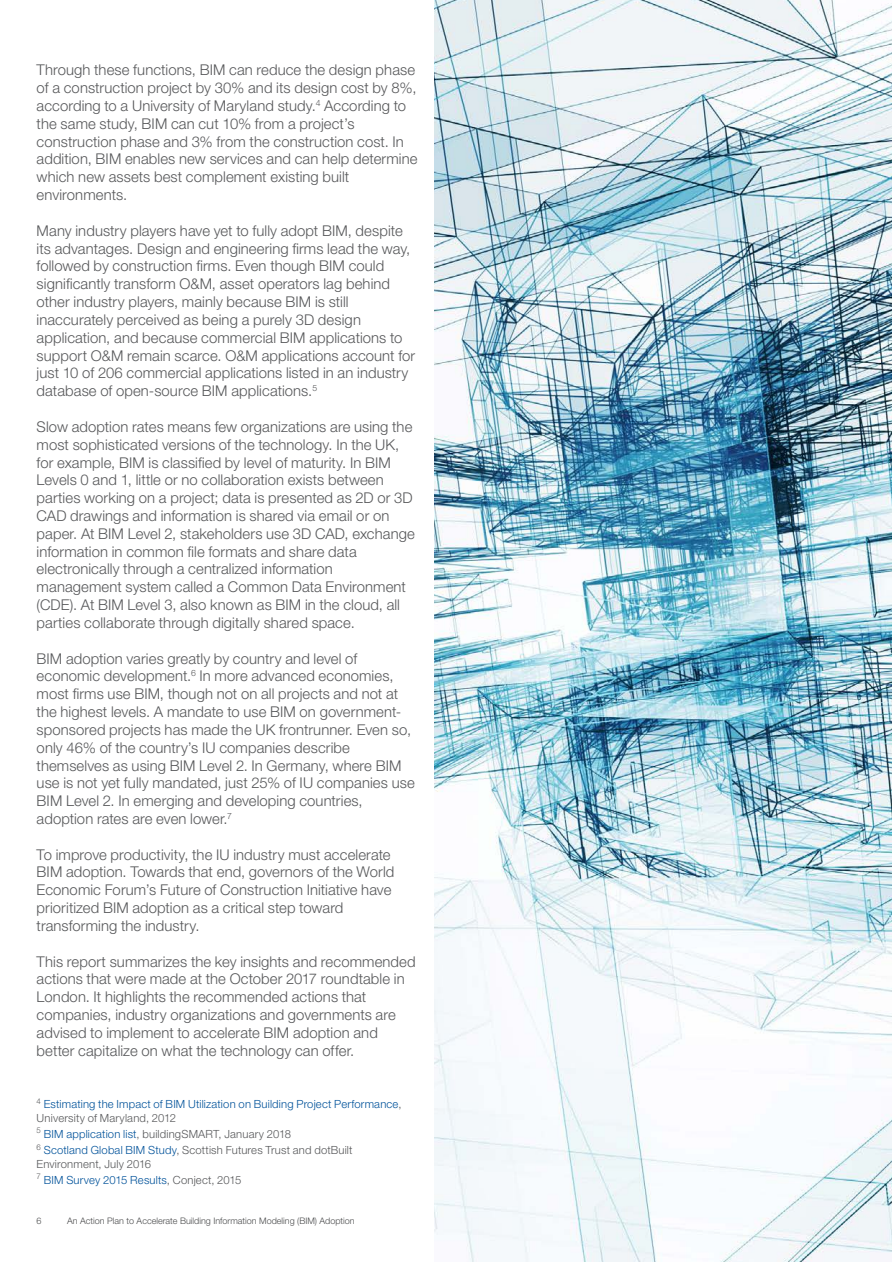
<style>
.page{position:relative;width:893px;height:1262px;background:#fff}
.page>*{position:absolute;margin:0;border:0;box-sizing:border-box;transform-origin:0 0}
.body_text{font:300 14.85px/17.9px "Helvetica Neue LT Pro";letter-spacing:.005em;color:#57585a}
.body_text-2{font:300 11.25px/13.5px "Helvetica Neue LT Pro";letter-spacing:.015em;color:#01529a}
.body_text-3{font:300 11.25px/13.5px "Helvetica Neue LT Pro";letter-spacing:.015em;color:#57585a}
.t1{font:300 9px "Helvetica Neue LT Pro";color:#4b4c4d}
.s1{color:#57585a}
.s2{color:#01529a}
</style>
<div class="page">
<img style="left:434px;top:0;width:457px;height:1262px">
<p class="body_text" style="left:37px;top:61px;width:382px">Through these functions, BIM can reduce the design phase of a construction project by 30% and its design cost by 8%, according to a University of Maryland study.<sup>4</sup> According to the same study, BIM can cut 10% from a project’s construction phase and 3% from the construction cost. In addition, BIM enables new services and can help determine which new assets best complement existing built environments.</p>
<p class="body_text" style="left:37px;top:221px;width:380px">Many industry players have yet to fully adopt BIM, despite its advantages. Design and engineering firms lead the way, followed by construction firms. Even though BIM could significantly transform O&amp;M, asset operators lag behind other industry players, mainly because BIM is still inaccurately perceived as being a purely 3D design application, and because commercial BIM applications to support O&amp;M remain scarce. O&amp;M applications account for just 10 of 206 commercial applications listed in an industry database of open-source BIM applications.<sup>5</sup></p>
<p class="body_text" style="left:37px;top:417px;width:380px">Slow adoption rates means few organizations are using the most sophisticated versions of the technology. In the UK, for example, BIM is classified by level of maturity. In BIM Levels 0 and 1, little or no collaboration exists between parties working on a project; data is presented as 2D or 3D CAD drawings and information is shared via email or on paper. At BIM Level 2, stakeholders use 3D CAD, exchange information in common file formats and share data electronically through a centralized information management system called a Common Data Environment (CDE). At BIM Level 3, also known as BIM in the cloud, all parties collaborate through digitally shared space.</p>
<p class="body_text" style="left:37px;top:649px;width:379px">BIM adoption varies greatly by country and level of economic development.<sup>6</sup> In more advanced economies, most firms use BIM, though not on all projects and not at the highest levels. A mandate to use BIM on government&shy;sponsored projects has made the UK frontrunner. Even so, only 46% of the country’s IU companies describe themselves as using BIM Level 2. In Germany, where BIM use is not yet fully mandated, just 25% of IU companies use BIM Level 2. In emerging and developing countries, adoption rates are even lower.<sup>7</sup></p>
<p class="body_text" style="left:37px;top:845px;width:359px">To improve productivity, the IU industry must accelerate BIM adoption. Towards that end, governors of the World Economic Forum’s Future of Construction Initiative have prioritized BIM adoption as a critical step toward transforming the industry.</p>
<p class="body_text" style="left:37px;top:952px;width:380px">This report summarizes the key insights and recommended actions that were made at the October 2017 roundtable in London. It highlights the recommended actions that companies, industry organizations and governments are advised to implement to accelerate BIM adoption and better capitalize on what the technology can offer.</p>
<p class="body_text-2" style="left:37px;top:1097px;width:366px"><sup>4</sup> Estimating the Impact of BIM Utilization on Building Project Performance<span class="s1">,<br>University of Maryland, 2012</span></p>
<p class="body_text-3" style="left:37px;top:1127px;width:256px"><sup>5</sup> <span class="s2">BIM application list</span>, buildingSMART, January 2018</p>
<p class="body_text-3" style="left:37px;top:1143px;width:317px"><sup>6</sup> <span class="s2">Scotland Global BIM Study</span>, Scottish Futures Trust and dotBuilt<br>Environment, July 2016</p>
<p class="body_text-2" style="left:37px;top:1172px;width:206px"><sup>7</sup> BIM Survey 2015 Results<span class="s1">, Conject, 2015</span></p>
<p class="t1" style="left:37px;top:1215px;width:7px">6</p>
<p class="t1" style="left:67px;top:1215px;width:289px">An Action Plan to Accelerate Building Information Modeling (BIM) Adoption</p>
</div>
